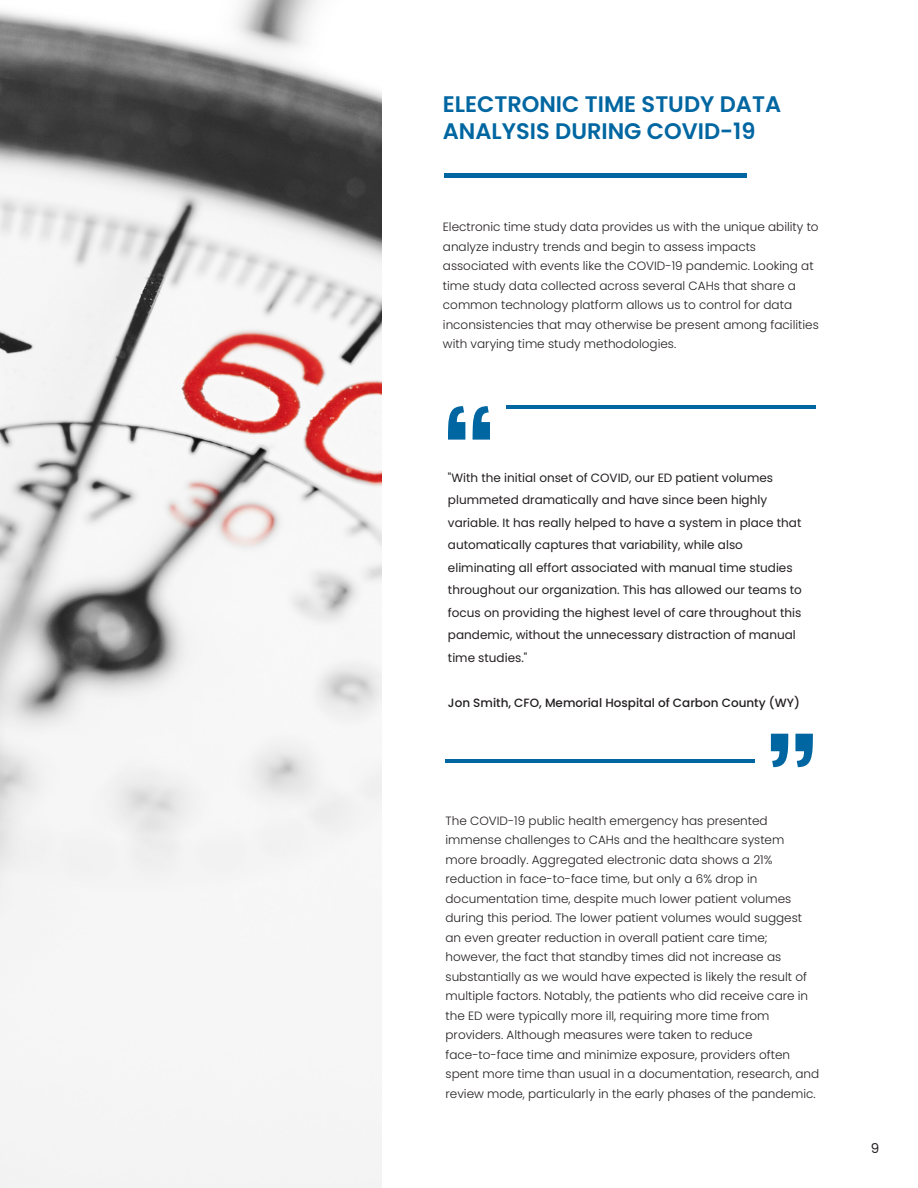
<style>
.page{position:relative;width:918px;height:1188px;background:#fff}
.page>*{position:absolute;margin:0;border:0;box-sizing:border-box;transform-origin:0 0}
.t1{font:800 115.35px "Oswald";color:#0066a1}
.t2{font:600 22.5px/27px "Poppins";color:#0066a1}
.t3{font:13.5px "Poppins";color:#231f20}
.t4{font:300 12px/19.5px "Poppins";color:#231f20}
.t5{font:12px/22.5px "Poppins";color:#231f20}
.t6{font:500 12px "Poppins";color:#231f20}
</style>
<div class="page">
<hr style="left:506px;top:405px;width:310px;height:4px;background:#0066a1">
<hr style="left:446px;top:759px;width:309px;height:4px;background:#0066a1">
<img style="left:0;top:0;width:381px;height:1188px">
<hr style="left:445px;top:174px;width:302px;height:4px;background:#0066a1">
<h2 class="t2" style="left:443px;top:91px;width:340px">ELECTRONIC TIME STUDY DATA<br>ANALYSIS DURING COVID-19</h2>
<p class="t4" style="left:443px;top:217px;width:377px">Electronic time study data provides us with the unique ability to analyze industry trends and begin to assess impacts associated with events like the COVID-19 pandemic. Looking at time study data collected across several CAHs that share a common technology platform allows us to control for data inconsistencies that may otherwise be present among facilities with varying time study methodologies.</p>
<h1 class="t1" style="left:446px;top:392px;width:53px">“</h1>
<p class="t5" style="left:448px;top:466px;width:355px">"With the initial onset of COVID, our ED patient volumes plummeted dramatically and have since been highly variable. It has really helped to have a system in place that automatically captures that variability, while also eliminating all effort associated with manual time studies throughout our organization. This has allowed our teams to focus on providing the highest level of care throughout this pandemic, without the unnecessary distraction of manual time studies."</p>
<p class="t6" style="left:448px;top:696px;width:353px">Jon Smith, CFO, Memorial Hospital of Carbon County (WY)</p>
<h1 class="t1" style="left:764px;top:720px;width:53px">”</h1>
<p class="t4" style="left:446px;top:811px;width:340px">The COVID-19 public health emergency has presented immense challenges to CAHs and the healthcare system</p>
<p class="t4" style="left:446px;top:850px;width:375px">more broadly. Aggregated electronic data shows a 21% reduction in face-to-face time, but only a 6% drop in documentation time, despite much lower patient volumes during this period. The lower patient volumes would suggest an even greater reduction in overall patient care time; however, the fact that standby times did not increase as substantially as we would have expected is likely the result of multiple factors. Notably, the patients who did receive care in the ED were typically more ill, requiring more time from providers. Although measures were taken to reduce face-to-face time and minimize exposure, providers often spent more time than usual in a documentation, research, and review mode, particularly in the early phases of the pandemic.</p>
<p class="t3" style="left:871px;top:1140px;width:10px">9</p>
</div>
